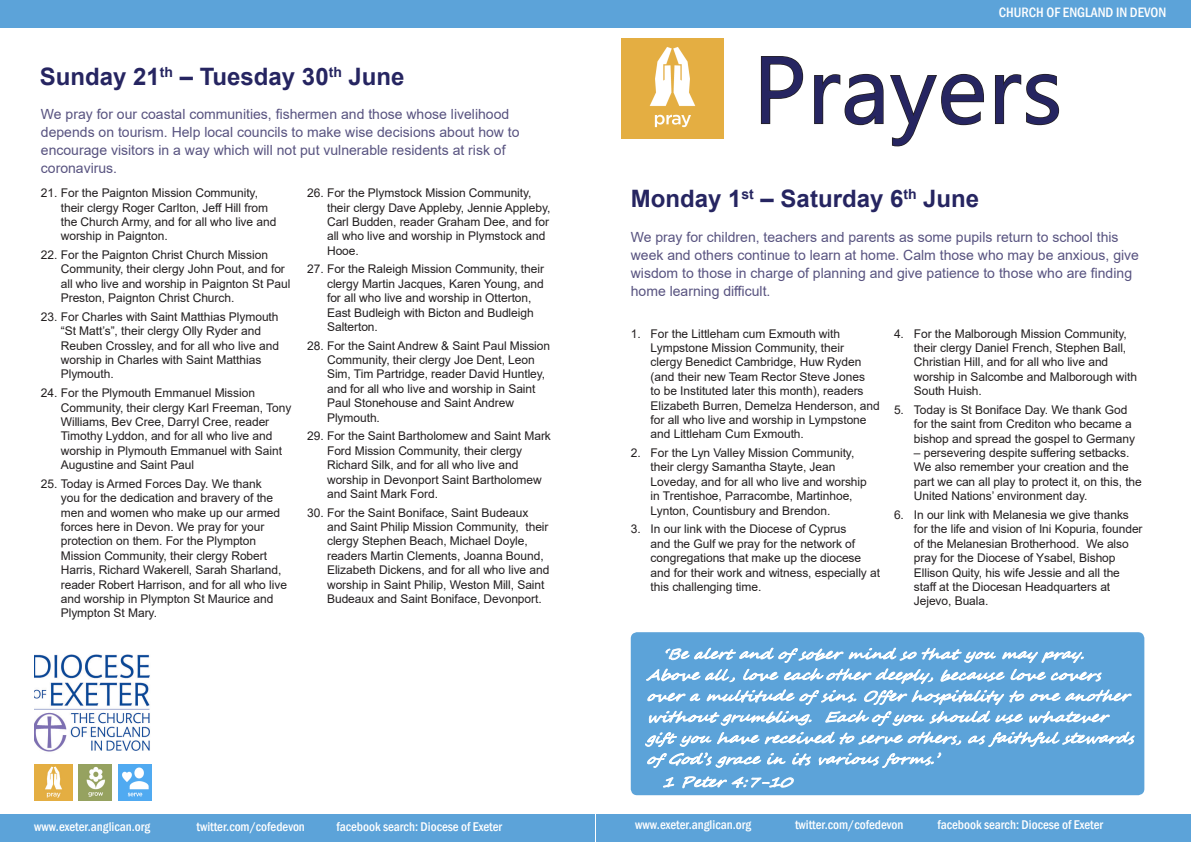
<style>
.page{position:relative;width:1191px;height:842px;background:#fff}
.page>*{position:absolute;margin:0;border:0;box-sizing:border-box;transform-origin:0 0}
.t1{font:95px "Myanmar Text";letter-spacing:.01em;color:#262561}
.Date{font:700 24px "Arial";color:#262561}
.Blurb_before_prayers{font:14px/18px "Arial";color:#585380}
.t2{font:italic 14px "Segoe Script";color:#fff;scale:1.13 1}
.t3{font:500 condensed 14px "Franklin Gothic";color:#fff}
.t4{font:500 condensed 13px "Franklin Gothic";color:#fff}
.t5{font:12px/14.4px "Arial";letter-spacing:-.005em;color:#231f20}
</style>
<div class="page">
<div style="left:0;top:0;width:595px;height:28px;background:#5ca3d9"></div>
<div style="left:0;top:814px;width:595px;height:27px;background:#5ca3d9"></div>
<img style="left:34px;top:654px;width:116px;height:98px">
<img style="left:34px;top:765px;width:38px;height:35px">
<img style="left:78px;top:765px;width:33px;height:35px">
<img style="left:118px;top:765px;width:34px;height:35px">
<div style="left:595px;top:0;width:596px;height:28px;background:#5ca3d9"></div>
<div style="left:596px;top:814px;width:595px;height:27px;background:#5ca3d9"></div>
<svg style="left:760px;top:56px;width:44px;height:69px"></svg>
<svg style="left:814px;top:73px;width:170px;height:74px"></svg>
<svg style="left:995px;top:73px;width:64px;height:53px"></svg>
<img style="left:621px;top:38px;width:102px;height:101px">
<div style="left:631px;top:632px;width:513px;height:163px;background:#5ca3d9;border-radius:6px"></div>
<svg style="left:645px;top:648px;width:489px;height:120px"></svg>
<svg style="left:663px;top:777px;width:11px;height:11px"></svg>
<svg style="left:682px;top:776px;width:112px;height:12px"></svg>
<p class="Date" style="left:40px;top:60px;width:366px">Sunday 21<sup>th</sup> – Tuesday 30<sup>th</sup> June</p>
<p class="Blurb_before_prayers" style="left:41px;top:105px;width:480px">We pray for our coastal communities, fishermen and those whose livelihood depends on tourism. Help local councils to make wise decisions about how to encourage visitors in a way which will not put vulnerable residents at risk of coronavirus.</p>
<p class="t5" style="left:61px;top:186px;width:217px;text-indent:-20px">21. For the Paignton Mission Community, their clergy Roger Carlton, Jeff Hill from the Church Army, and for all who live and worship in Paignton.</p>
<p class="t5" style="left:61px;top:247px;width:231px;text-indent:-20px">22. For the Paignton Christ Church Mission Community, their clergy John Pout, and for all who live and worship in Paignton St Paul Preston, Paignton Christ Church.</p>
<p class="t5" style="left:61px;top:309px;width:220px;text-indent:-20px">23. For Charles with Saint Matthias Plymouth “St Matt’s”, their clergy Olly Ryder and Reuben Crossley, and for all who live and worship in Charles with Saint Matthias Plymouth.</p>
<p class="t5" style="left:61px;top:386px;width:232px;text-indent:-20px">24. For the Plymouth Emmanuel Mission Community, their clergy Karl Freeman, Tony Williams, Bev Cree, Darryl Cree, reader Timothy Lyddon, and for all who live and worship in Plymouth Emmanuel with Saint Augustine and Saint Paul</p>
<p class="t5" style="left:61px;top:476px;width:228px;text-indent:-20px">25. Today is Armed Forces Day. We thank<br>you for the dedication and bravery of the men and women who make up our armed forces here in Devon. We pray for your protection on them. For the Plympton Mission Community, their clergy Robert Harris, Richard Wakerell, Sarah Sharland, reader Robert Harrison, and for all who live and worship in Plympton St Maurice and Plympton St Mary.</p>
<p class="t5" style="left:327px;top:186px;width:225px;text-indent:-20px">26. For the Plymstock Mission Community, their clergy Dave Appleby, Jennie Appleby, Carl Budden, reader Graham Dee, and for all who live and worship in Plymstock and Hooe.</p>
<p class="t5" style="left:327px;top:262px;width:218px;text-indent:-20px">27. For the Raleigh Mission Community, their clergy Martin Jacques, Karen Young, and for all who live and worship in Otterton, East Budleigh with Bicton and Budleigh Salterton.</p>
<p class="t5" style="left:327px;top:338px;width:225px;text-indent:-20px">28. For the Saint Andrew &amp; Saint Paul Mission Community, their clergy Joe Dent, Leon Sim, Tim Partridge, reader David Huntley, and for all who live and worship in Saint Paul Stonehouse and Saint Andrew Plymouth.</p>
<p class="t5" style="left:327px;top:429px;width:225px;text-indent:-20px">29. For the Saint Bartholomew and Saint Mark Ford Mission Community, their clergy Richard Silk, and for all who live and worship in Devonport Saint Bartholomew and Saint Mark Ford.</p>
<p class="t5" style="left:327px;top:505px;width:224px;text-indent:-20px">30. For the Saint Boniface, Saint Budeaux and Saint Philip Mission Community, their clergy Stephen Beach, Michael Doyle, readers Martin Clements, Joanna Bound, Elizabeth Dickens, and for all who live and worship in Saint Philip, Weston Mill, Saint Budeaux and Saint Boniface, Devonport.</p>
<p class="t4" style="left:34px;top:818px;width:117px">www.exeter.anglican.org</p>
<p class="t4" style="left:196px;top:818px;width:110px">twitter.com/cofedevon</p>
<p class="t4" style="left:336px;top:818px;width:167px">facebook search: Diocese of Exeter</p>
<p class="t3" style="left:999px;top:3px;width:169px">CHURCH OF ENGLAND IN DEVON</p>
<p class="t1" style="left:753px;top:35px;width:311px">Prayers</p>
<p class="Date" style="left:631px;top:182px;width:350px">Monday 1<sup>st</sup> – Saturday 6<sup>th</sup> June</p>
<p class="Blurb_before_prayers" style="left:631px;top:228px;width:510px">We pray for children, teachers and parents as some pupils return to school this week and others continue to learn at home. Calm those who may be anxious, give wisdom to those in charge of planning and give patience to those who are finding home learning difficult.</p>
<p class="t5" style="left:650px;top:326px;width:231px;text-indent:-20px">1. For the Littleham cum Exmouth with Lympstone Mission Community, their<br>clergy Benedict Cambridge, Huw Ryden (and their new Team Rector Steve Jones<br>to be Instituted later this month), readers Elizabeth Burren, Demelza Henderson, and for all who live and worship in Lympstone and Littleham Cum Exmouth.</p>
<p class="t5" style="left:650px;top:446px;width:218px;text-indent:-20px">2. For the Lyn Valley Mission Community, their clergy Samantha Stayte, Jean Loveday, and for all who live and worship in Trentishoe, Parracombe, Martinhoe, Lynton, Countisbury and Brendon.</p>
<p class="t5" style="left:650px;top:522px;width:231px;text-indent:-20px">3. In our link with the Diocese of Cyprus<br>and the Gulf we pray for the network of congregations that make up the diocese and for their work and witness, especially at this challenging time.</p>
<p class="t5" style="left:914px;top:326px;width:225px;text-indent:-20px">4. For the Malborough Mission Community, their clergy Daniel French, Stephen Ball, Christian Hill, and for all who live and worship in Salcombe and Malborough with South Huish.</p>
<p class="t5" style="left:914px;top:402px;width:223px;text-indent:-20px">5. Today is St Boniface Day. We thank God for the saint from Crediton who became a bishop and spread the gospel to Germany</p>
<p class="t5" style="left:914px;top:446px;width:229px">– persevering despite suffering setbacks.<br>We also remember your creation and the part we can all play to protect it, on this, the United Nations’ environment day.</p>
<p class="t5" style="left:914px;top:507px;width:230px;text-indent:-20px">6. In our link with Melanesia we give thanks for the life and vision of Ini Kopuria, founder of the Melanesian Brotherhood. We also pray for the Diocese of Ysabel, Bishop Ellison Quity, his wife Jessie and all the staff at the Diocesan Headquarters at Jejevo, Buala.</p>
<p class="t2" style="left:646px;top:706px;width:417px">withoutgrumbling. Each ofyoushouldusewhatever</p>
<p class="t2" style="left:646px;top:748px;width:267px">ofGod’sgraceinitsvariousforms.’</p>
<p class="t4" style="left:635px;top:816px;width:117px">www.exeter.anglican.org</p>
<p class="t4" style="left:795px;top:816px;width:110px">twitter.com/cofedevon</p>
<p class="t4" style="left:937px;top:816px;width:167px">facebook search: Diocese of Exeter</p>
</div>
